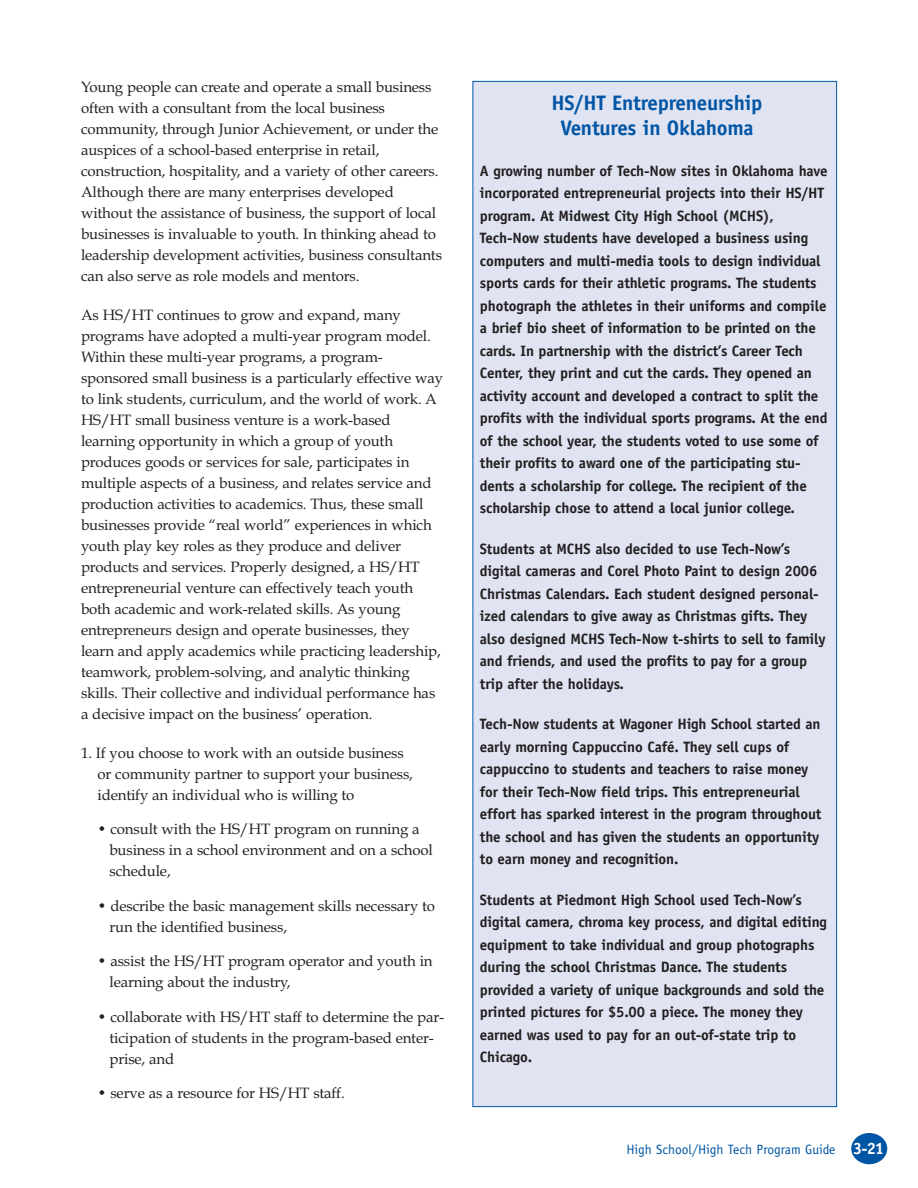
<style>
.page{position:relative;width:918px;height:1188px;background:#fff}
.page>*{position:absolute;margin:0;border:0;box-sizing:border-box;transform-origin:0 0}
.t1{font:700 21px/25.5px "Officina Sans";letter-spacing:-.01em;color:#0155a5;text-align:center}
.t2{font:15px/21px "Book Antiqua";letter-spacing:-.01em;color:#231f20}
.t3{font:700 15px/22.5px "Officina Sans";letter-spacing:-.01em;color:#231f20}
.t4{font:13.5px "Officina Sans";color:#0155a5}
.s1{font-weight:700;font-size:16.5px;color:#fff}
</style>
<div class="page">
<div style="left:851px;top:1133px;width:36px;height:31px;background:#0155a5;border-radius:50%"></div>
<div style="left:473px;top:81px;width:364px;height:1026px;background:#e0e4f2"></div>
<p class="t2" style="left:81px;top:78px;width:363px">Young people can create and operate a small business often with a consultant from the local business community, through Junior Achievement, or under the auspices of a school-based enterprise in retail, construction, hospitality, and a variety of other careers.<br>Although there are many enterprises developed without the assistance of business, the support of local businesses is invaluable to youth. In thinking ahead to leadership development activities, business consultants can also serve as role models and mentors.</p>
<p class="t2" style="left:81px;top:306px;width:364px">As HS/HT continues to grow and expand, many programs have adopted a multi-year program model.<br>Within these multi-year programs, a program&shy;sponsored small business is a particularly effective way to link students, curriculum, and the world of work. A HS/HT small business venture is a work-based learning opportunity in which a group of youth produces goods or services for sale, participates in multiple aspects of a business, and relates service and production activities to academics. Thus, these small businesses provide “real world” experiences in which youth play key roles as they produce and deliver products and services. Properly designed, a HS/HT entrepreneurial venture can effectively teach youth both academic and work-related skills. As young entrepreneurs design and operate businesses, they learn and apply academics while practicing leadership, teamwork, problem-solving, and analytic thinking skills. Their collective and individual performance has a decisive impact on the business’ operation.</p>
<p class="t2" style="left:98px;top:744px;width:317px;text-indent:-16px">1. If you choose to work with an outside business or community partner to support your business, identify an individual who is willing to</p>
<p class="t2" style="left:110px;top:821px;width:325px;text-indent:-12px">• consult with the HS/HT program on running a business in a school environment and on a school schedule,</p>
<p class="t2" style="left:110px;top:897px;width:327px;text-indent:-12px">• describe the basic management skills necessary to run the identified business,</p>
<p class="t2" style="left:110px;top:953px;width:325px;text-indent:-12px">• assist the HS/HT program operator and youth in learning about the industry,</p>
<p class="t2" style="left:110px;top:1008px;width:336px;text-indent:-12px">• collaborate with HS/HT staff to determine the par&shy;ticipation of students in the program-based enter&shy;prise, and</p>
<p class="t2" style="left:98px;top:1085px;width:249px">• serve as a resource for HS/HT staff.</p>
<p class="t1" style="left:552px;top:92px;width:212px">HS/HT Entrepreneurship<br>Ventures in Oklahoma</p>
<p class="t3" style="left:480px;top:161px;width:349px">A growing number of Tech-Now sites in Oklahoma have incorporated entrepreneurial projects into their HS/HT program. At Midwest City High School (MCHS), Tech-Now students have developed a business using computers and multi-media tools to design individual sports cards for their athletic programs. The students photograph the athletes in their uniforms and compile a brief bio sheet of information to be printed on the cards. In partnership with the district’s Career Tech Center, they print and cut the cards. They opened an activity account and developed a contract to split the profits with the individual sports programs. At the end of the school year, the students voted to use some of their profits to award one of the participating stu&shy;dents a scholarship for college. The recipient of the scholarship chose to attend a local junior college.</p>
<p class="t3" style="left:480px;top:539px;width:347px">Students at MCHS also decided to use Tech-Now’s digital cameras and Corel Photo Paint to design 2006<br>Christmas Calendars. Each student designed personal&shy;ized calendars to give away as Christmas gifts. They also designed MCHS Tech-Now t-shirts to sell to family and friends, and used the profits to pay for a group trip after the holidays.</p>
<p class="t3" style="left:480px;top:714px;width:343px">Tech-Now students at Wagoner High School started an early morning Cappuccino Café. They sell cups of cappuccino to students and teachers to raise money for their Tech-Now field trips. This entrepreneurial effort has sparked interest in the program throughout the school and has given the students an opportunity to earn money and recognition.</p>
<p class="t3" style="left:480px;top:890px;width:349px">Students at Piedmont High School used Tech-Now’s digital camera, chroma key process, and digital editing equipment to take individual and group photographs during the school Christmas Dance. The students provided a variety of unique backgrounds and sold the printed pictures for $5.00 a piece. The money they earned was used to pay for an out-of-state trip to Chicago.</p>
<p class="t4" style="left:626px;top:1145px;width:259px">High School/High Tech Program Guide <span class="s1">3-21</span></p>
</div>
